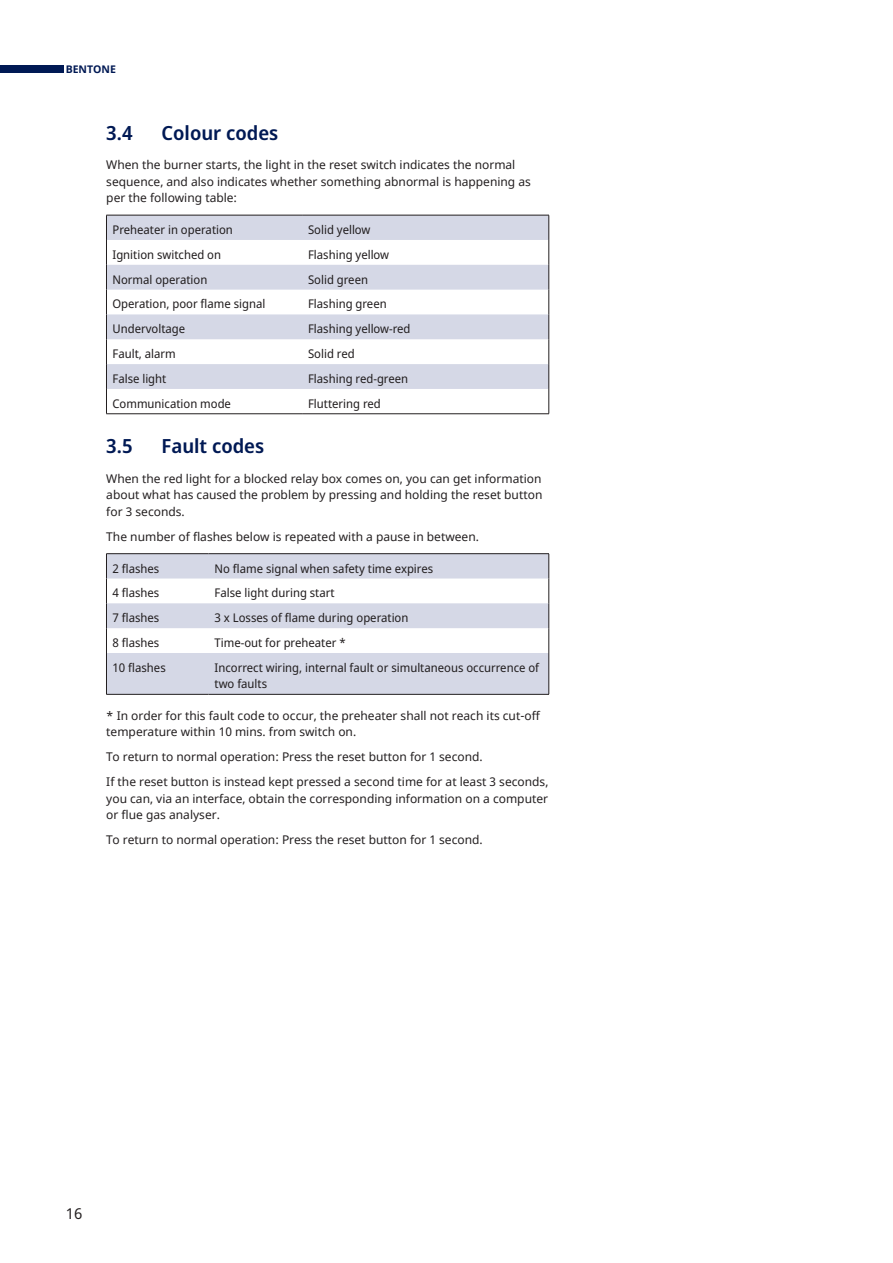
<style>
.page{position:relative;width:893px;height:1263px;background:#fff}
.page>*{position:absolute;margin:0;border:0;box-sizing:border-box;transform-origin:0 0}
.t1{font:600 19.5px "Noto Sans Display";color:#001954}
.t2{font:15px "Noto Sans";color:#231f20}
.t3{font:12px/16.5px "Noto Sans";color:#231f20}
.t4{font:12px/16.5px "Noto Sans Display";color:#231f20}
.t5{font:700 10.5px "Noto Sans";color:#001954}
</style>
<div class="page">
<div style="left:0;top:66px;width:64px;height:7px;background:#001954"></div>
<svg style="left:107px;top:216px;width:442px;height:173px;fill:#d5d8e6"></svg>
<hr style="left:106px;top:215px;width:196px;height:1px;background:#231f20">
<hr style="left:302px;top:215px;width:247px;height:1px;background:#231f20">
<svg style="left:106px;top:215px;width:1px;height:198px"></svg>
<svg style="left:549px;top:215px;width:1px;height:199px"></svg>
<hr style="left:106px;top:413px;width:196px;height:1px;background:#231f20">
<hr style="left:302px;top:413px;width:247px;height:1px;background:#231f20">
<svg style="left:107px;top:554px;width:442px;height:140px;fill:#d5d8e6"></svg>
<hr style="left:106px;top:553px;width:103px;height:1px;background:#231f20">
<hr style="left:209px;top:553px;width:340px;height:1px;background:#231f20">
<svg style="left:106px;top:554px;width:1px;height:99px"></svg>
<svg style="left:549px;top:554px;width:1px;height:99px"></svg>
<hr style="left:106px;top:653px;width:1px;height:41px;background:#231f20">
<hr style="left:549px;top:653px;width:1px;height:41px;background:#231f20">
<hr style="left:106px;top:694px;width:103px;height:1px;background:#231f20">
<hr style="left:209px;top:694px;width:340px;height:1px;background:#231f20">
<p class="t5" style="left:66px;top:64px;width:52px">BENTONE</p>
<h1 class="t1" style="left:106px;top:125px;width:28px">3.4</h1>
<h1 class="t1" style="left:162px;top:125px;width:118px">Colour codes</h1>
<p class="t3" style="left:106px;top:157px;width:426px">When the burner starts, the light in the reset switch indicates the normal sequence, and also indicates whether something abnormal is happening as per the following table:</p>
<p class="t4" style="left:112px;top:222px;width:122px">Preheater in operation</p>
<p class="t4" style="left:308px;top:222px;width:64px">Solid yellow</p>
<p class="t4" style="left:112px;top:246px;width:110px">Ignition switched on</p>
<p class="t4" style="left:308px;top:246px;width:83px">Flashing yellow</p>
<p class="t4" style="left:112px;top:271px;width:96px">Normal operation</p>
<p class="t4" style="left:308px;top:272px;width:61px">Solid green</p>
<p class="t4" style="left:112px;top:296px;width:154px">Operation, poor flame signal</p>
<p class="t4" style="left:308px;top:296px;width:80px">Flashing green</p>
<p class="t4" style="left:112px;top:322px;width:74px">Undervoltage</p>
<p class="t4" style="left:308px;top:321px;width:104px">Flashing yellow-red</p>
<p class="t4" style="left:112px;top:347px;width:65px">Fault, alarm</p>
<p class="t4" style="left:308px;top:347px;width:48px">Solid red</p>
<p class="t4" style="left:112px;top:371px;width:55px">False light</p>
<p class="t4" style="left:308px;top:371px;width:102px">Flashing red-green</p>
<p class="t4" style="left:112px;top:396px;width:120px">Communication mode</p>
<p class="t4" style="left:308px;top:396px;width:74px">Fluttering red</p>
<h1 class="t1" style="left:106px;top:439px;width:28px">3.5</h1>
<h1 class="t1" style="left:162px;top:439px;width:104px">Fault codes</h1>
<p class="t3" style="left:106px;top:471px;width:438px;text-align:justify">When the red light for a blocked relay box comes on, you can get information about what has caused the problem by pressing and holding the reset button for 3 seconds.</p>
<p class="t3" style="left:106px;top:529px;width:374px">The number of flashes below is repeated with a pause in between.</p>
<p class="t4" style="left:112px;top:560px;width:48px">2 flashes</p>
<p class="t4" style="left:215px;top:560px;width:220px">No flame signal when safety time expires</p>
<p class="t4" style="left:112px;top:585px;width:48px">4 flashes</p>
<p class="t4" style="left:215px;top:585px;width:122px">False light during start</p>
<p class="t4" style="left:112px;top:610px;width:48px">7 flashes</p>
<p class="t4" style="left:215px;top:610px;width:195px">3 x Losses of flame during operation</p>
<p class="t4" style="left:112px;top:635px;width:48px">8 flashes</p>
<p class="t4" style="left:215px;top:635px;width:133px">Time-out for preheater *</p>
<p class="t4" style="left:112px;top:659px;width:55px">10 flashes</p>
<p class="t4" style="left:215px;top:660px;width:326px">Incorrect wiring, internal fault or simultaneous occurrence of two faults</p>
<p class="t3" style="left:106px;top:708px;width:435px">* In order for this fault code to occur, the preheater shall not reach its cut-off temperature within 10 mins. from switch on.</p>
<p class="t3" style="left:106px;top:745px;width:444px;line-height:25px">To return to normal operation: Press the reset button for 1 second.<br>If the reset button is instead kept pressed a second time for at least 3 seconds,</p>
<p class="t3" style="left:106px;top:791px;width:443px">you can, via an interface, obtain the corresponding information on a computer or flue gas analyser.</p>
<p class="t3" style="left:106px;top:832px;width:378px">To return to normal operation: Press the reset button for 1 second.</p>
<p class="t2" style="left:66px;top:1206px;width:18px">16</p>
</div>
